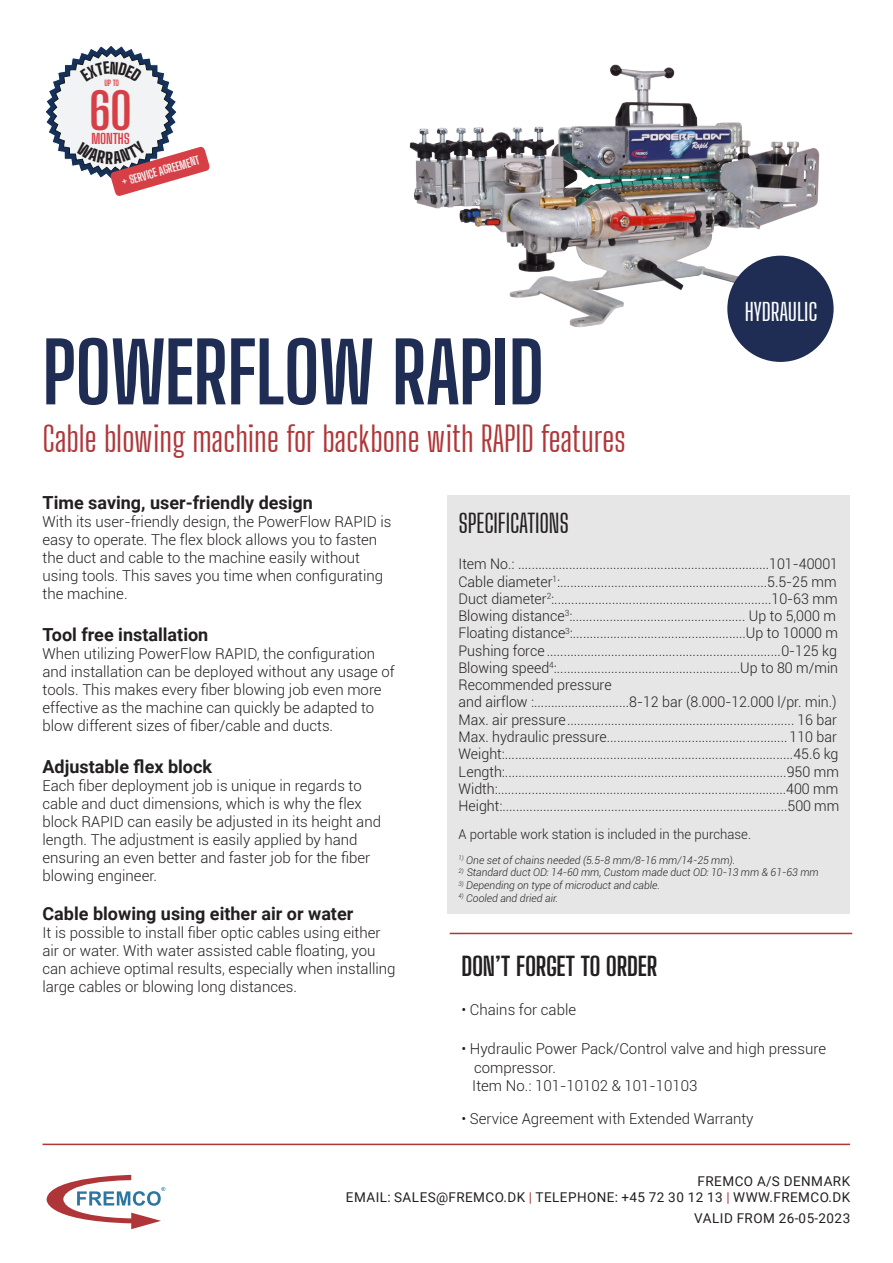
<style>
.page{position:relative;width:893px;height:1263px;background:#fff}
.page>*{position:absolute;margin:0;border:0;box-sizing:border-box;transform-origin:0 0}
.t1{font:700 82.5px "Big Shoulders Display";letter-spacing:-.01em;color:#1f2d55}
.t2{font:700 49.8px "Big Shoulders Display";color:#d73f47}
.t3{font:34.5px "Big Shoulders Display";letter-spacing:-.005em;color:#b03639}
.t4{font:700 25.5px "Big Shoulders Display";letter-spacing:-.015em;color:#231f20}
.t5{font:500 25.5px "Big Shoulders Display";letter-spacing:-.01em;color:#231f20}
.t6{font:500 24px "Big Shoulders Display";letter-spacing:-.01em;color:#fff}
.t7{font:700 18px "Roboto";color:#231f20}
.t8{font:300 15px/18px "Roboto";color:#231f20}
.t9{font:300 14.55px/17.2px "Roboto";color:#231f20}
.t10{font:700 13.95px "Big Shoulders Display";letter-spacing:-.01em;color:#d73f47}
.t11{font:13.5px/16.2px "Roboto";letter-spacing:.035em;color:#231f20;text-align:right}
.t12{font:300 13.5px "Roboto";color:#231f20}
.t13{font:700 11.1px "Big Shoulders Display";color:#f2f3f4}
.t14{font:italic 300 10.65px "Roboto";color:#231f20}
.t15{font:700 7.95px "Big Shoulders Display";color:#d73f47}
.s1{color:#b03639}
</style>
<div class="page">
<img style="left:409px;top:64px;width:425px;height:298px">
<div style="left:448px;top:495px;width:402px;height:419px;background:#e6e6e6"></div>
<hr style="left:43px;top:1143px;width:807px;height:2px;background:#b03639">
<div style="left:727px;top:256px;width:107px;height:106px;background:#1f2d55;border-radius:50%"></div>
<hr style="left:450px;top:933px;width:402px;height:1px;background:#b03639">
<svg style="left:46px;top:1175px;width:119px;height:54px"></svg>
<svg style="left:46px;top:46px;width:164px;height:150px"></svg>
<p class="t15" style="left:104px;top:77px;width:16px">UP TO</p>
<p class="t2" style="left:89px;top:77px;width:44px">60</p>
<p class="t10" style="left:91px;top:129px;width:40px">MONTHS</p>
<p class="t13" style="left:120px;top:175px;width:82px;rotate:-16deg">+ SERVICE AGREEMENT</p>
<p class="t1" style="left:43px;top:316px;width:504px">POWERFLOW RAPID</p>
<p class="t6" style="left:745px;top:296px;width:74px">HYDRAULIC</p>
<p class="t3" style="left:43px;top:417px;width:585px">Cable blowing machine for backbone with RAPID features</p>
<p class="t7" style="left:43px;top:490px;width:272px">Time saving, user-friendly design</p>
<p class="t8" style="left:43px;top:512px;width:350px">With its user-friendly design, the PowerFlow RAPID is easy to operate. The flex block allows you to fasten the duct and cable to the machine easily without using tools. This saves you time when configurating the machine.</p>
<p class="t7" style="left:43px;top:622px;width:167px">Tool free installation</p>
<p class="t8" style="left:43px;top:644px;width:354px">When utilizing PowerFlow RAPID, the configuration and installation can be deployed without any usage of tools. This makes every fiber blowing job even more effective as the machine can quickly be adapted to blow different sizes of fiber/cable and ducts.</p>
<p class="t7" style="left:43px;top:754px;width:171px">Adjustable flex block</p>
<p class="t8" style="left:43px;top:776px;width:340px">Each fiber deployment job is unique in regards to cable and duct dimensions, which is why the flex block RAPID can easily be adjusted in its height and length. The adjustment is easily applied by hand ensuring an even better and faster job for the fiber blowing engineer.</p>
<p class="t7" style="left:43px;top:901px;width:312px">Cable blowing using either air or water</p>
<p class="t8" style="left:43px;top:923px;width:355px">It is possible to install fiber optic cables using either air or water. With water assisted cable floating, you can achieve optimal results, especially when installing large cables or blowing long distances.</p>
<p class="t5" style="left:458px;top:507px;width:112px">SPECIFICATIONS</p>
<p class="t9" style="left:458px;top:555px;width:381px">Item No.: ..........................................................................101-40001</p>
<p class="t9" style="left:458px;top:572px;width:380px">Cable diameter<sup>1</sup>:.............................................................5.5-25 mm</p>
<p class="t9" style="left:458px;top:589px;width:381px">Duct diameter<sup>2</sup>:................................................................10-63 mm</p>
<p class="t9" style="left:458px;top:607px;width:379px">Blowing distance<sup>3</sup>:................................................... Up to 5,000 m</p>
<p class="t9" style="left:458px;top:624px;width:381px">Floating distance<sup>3</sup>:...................................................Up to 10000 m</p>
<p class="t9" style="left:458px;top:641px;width:380px">Pushing force .....................................................................0-125 kg</p>
<p class="t9" style="left:458px;top:659px;width:381px">Blowing speed<sup>4</sup>:......................................................Up to 80 m/min</p>
<p class="t9" style="left:458px;top:676px;width:380px">Recommended pressure<br>and airflow :............................8-12 bar (8.000-12.000 l/pr. min.)</p>
<p class="t9" style="left:458px;top:710px;width:380px">Max. air pressure................................................................... 16 bar</p>
<p class="t9" style="left:458px;top:728px;width:380px">Max. hydraulic pressure..................................................... 110 bar</p>
<p class="t9" style="left:458px;top:745px;width:381px">Weight:.....................................................................................45.6 kg</p>
<p class="t9" style="left:458px;top:762px;width:382px">Length:...................................................................................950 mm</p>
<p class="t9" style="left:458px;top:779px;width:381px">Width:.....................................................................................400 mm</p>
<p class="t9" style="left:458px;top:797px;width:382px">Height:....................................................................................500 mm</p>
<p class="t12" style="left:458px;top:825px;width:294px">A portable work station is included in the purchase.</p>
<p class="t14" style="left:458px;top:852px;width:278px"><sup>1)</sup> One set of chains needed (5.5-8 mm/8-16 mm/14-25 mm).</p>
<p class="t14" style="left:458px;top:865px;width:362px"><sup>2)</sup> Standard duct OD: 14-60 mm, Custom made duct OD: 10-13 mm &amp; 61-63 mm</p>
<p class="t14" style="left:458px;top:878px;width:203px"><sup>3)</sup> Depending on type of microduct and cable.</p>
<p class="t14" style="left:458px;top:891px;width:101px"><sup>4)</sup> Cooled and dried air.</p>
<p class="t4" style="left:461px;top:948px;width:198px">DON’T FORGET TO ORDER</p>
<p class="t8" style="left:461px;top:1000px;width:116px">• Chains for cable</p>
<p class="t8" style="left:474px;top:1038px;width:353px;line-height:19.5px;text-indent:-13px">• Hydraulic Power Pack/Control valve and high pressure compressor.</p>
<p class="t8" style="left:472px;top:1076px;width:226px">Item No.: 101-10102 &amp; 101-10103</p>
<p class="t8" style="left:461px;top:1109px;width:294px">• Service Agreement with Extended Warranty</p>
<p class="t11" style="left:346px;top:1172px;width:506px">FREMCO A/S DENMARK<br>EMAIL: SALES@FREMCO.DK <span class="s1">|</span> TELEPHONE: +45 72 30 12 13 <span class="s1">|</span> WWW.FREMCO.DK</p>
<p class="t11" style="left:694px;top:1209px;width:157px">VALID FROM 26-05-2023</p>
</div>
